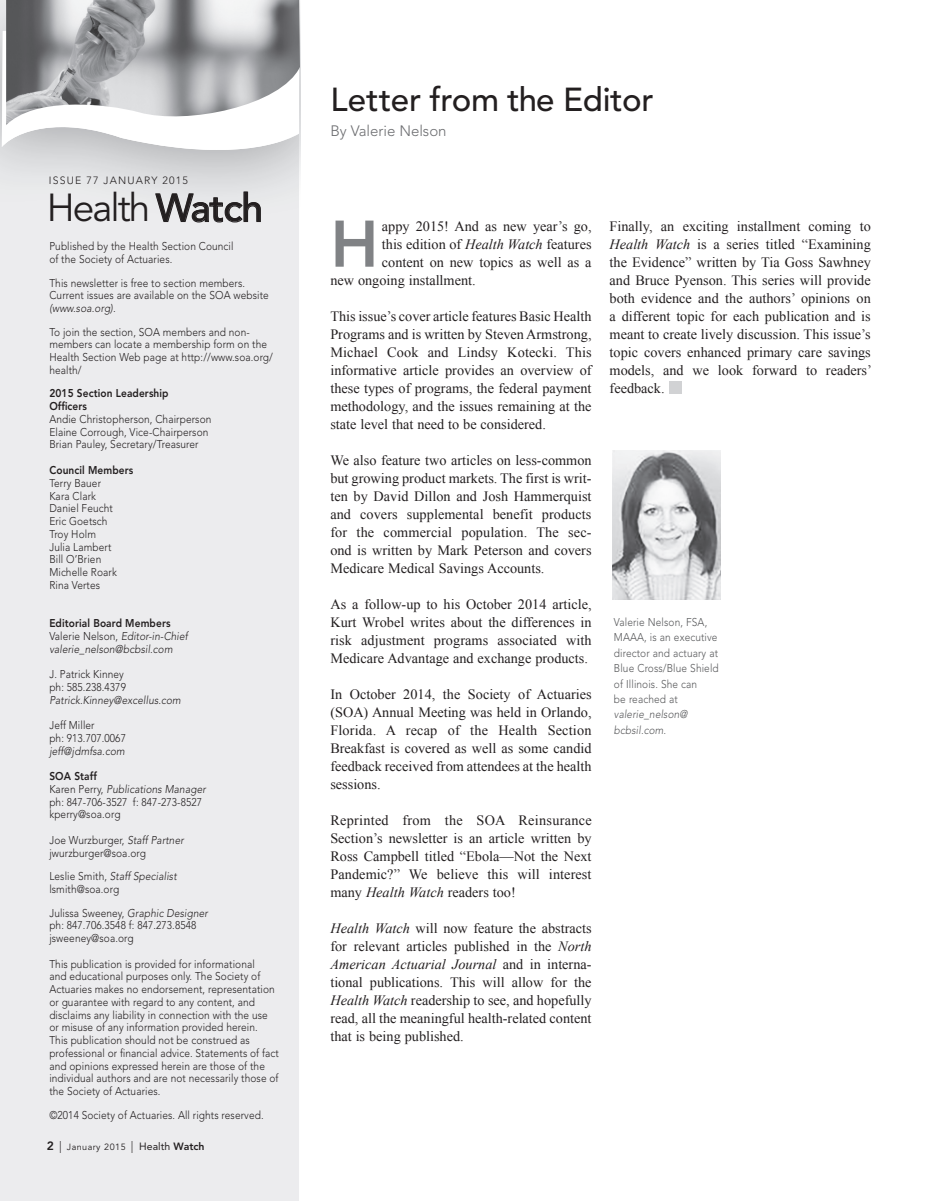
<style>
.page{position:relative;width:930px;height:1201px;background:#fff}
.page>*{position:absolute;margin:0;border:0;box-sizing:border-box;transform-origin:0 0}
.t1{font:800 65.1px "Avenir LT Std";color:#808285}
.t2{font:38.7px "Avenir LT Std";letter-spacing:-.05em;color:#231f20}
.t3{font:500 33px "Avenir LT Std";letter-spacing:-.01em;color:#231f20}
.t4{font:300 15px "Avenir LT Std";color:#6c6d70}
.t5{font:14.25px/18px "Times New Roman";color:#231f20;text-align:justify}
.t6{font:300 11.25px/12.8px "Avenir LT Std";letter-spacing:.01em;color:#231f20;scale:.9 1}
.t7{font:italic 300 11.25px/12.8px "Avenir LT Std";letter-spacing:.01em;color:#231f20;scale:.9 1}
.t8{font:300 11.25px/15.5px "Avenir LT Std";letter-spacing:.01em;color:#57585a;scale:.9 1}
.t9{font:800 11.25px/12.8px "Avenir LT Std";letter-spacing:.01em;color:#231f20;scale:.9 1}
.t10{font:italic 300 11.25px/15.5px "Avenir LT Std";letter-spacing:.01em;color:#57585a;scale:.9 1}
.t11{font:300 10.5px "Avenir LT Std";letter-spacing:.11em;color:#231f20}
.t12{font:9px "Avenir LT Std";letter-spacing:.05em;color:#231f20}
.s1{font-weight:500}
.s2{font-weight:800;font-style:normal}
.s3{font-style:normal}
.s4{font-weight:800}
.s5{font-style:italic}
.s6{font-weight:800;font-size:12px}
.s7{font-weight:300;font-size:12px}
.s8{font-size:10.5px}
.s9{font-weight:800;font-size:10.5px}
</style>
<div class="page">
<img style="left:612px;top:451px;width:108px;height:148px">
<div style="left:0;top:0;width:299px;height:1200px;background:#ececee"></div>
<svg style="left:2px;top:31px;width:297px;height:128px;background:#e3e4e5"></svg>
<img style="left:6px;top:0;width:294px;height:125px">
<svg style="left:154px;top:191px;width:107px;height:32px"></svg>
<div style="left:668px;top:381px;width:13px;height:13px;background:#d1d2d4"></div>
<p class="t11" style="left:49px;top:175px;width:140px">ISSUE 77 JANUARY 2015</p>
<h2 class="t2" style="left:47px;top:186px;width:218px">Health <span class="s1">Watch</span></h2>
<p class="t6" style="left:49px;top:240px;width:206px">Published by the Health Section Council of the Society of Actuaries.</p>
<p class="t6" style="left:49px;top:276px;width:245px">This newsletter is free to section members.<br>Current issues are available on the SOA website</p>
<p class="t7" style="left:49px;top:302px;width:75px">(www.soa.org).</p>
<p class="t6" style="left:49px;top:325px;width:250px">To join the section, SOA members and non&shy;members can locate a membership form on the Health Section Web page at http://www.soa.org/ health/</p>
<p class="t9" style="left:49px;top:387px;width:134px">2015 Section Leadership<br>Officers</p>
<p class="t6" style="left:49px;top:413px;width:181px">Andie Christopherson, Chairperson<br>Elaine Corrough, Vice-Chairperson<br>Brian Pauley, Secretary/Treasurer</p>
<p class="t9" style="left:49px;top:463px;width:95px">Council Members</p>
<p class="t6" style="left:49px;top:476px;width:77px">Terry Bauer<br>Kara Clark<br>Daniel Feucht<br>Eric Goetsch<br>Troy Holm<br>Julia Lambert<br>Bill O’Brien<br>Michelle Roark<br>Rina Vertes</p>
<p class="t7" style="left:49px;top:617px;width:155px"><span class="s2">Editorial Board Members<br></span><span class="s3">Valerie Nelson,</span> Editor-in-Chief valerie_nelson@bcbsil.com</p>
<p class="t6" style="left:49px;top:667px;width:87px">J. Patrick Kinney ph: 585.238.4379</p>
<p class="t7" style="left:49px;top:693px;width:148px">Patrick.Kinney@excellus.com</p>
<p class="t6" style="left:49px;top:718px;width:87px">Jeff Miller<br>ph: 913.707.0067</p>
<p class="t7" style="left:49px;top:744px;width:85px">jeff@jdmfsa.com</p>
<p class="t6" style="left:49px;top:769px;width:175px"><span class="s4">SOA Staff<br></span>Karen Perry, <span class="s5">Publications Manager </span>ph: 847-706-3527 f: 847-273-8527 kperry@soa.org</p>
<p class="t6" style="left:49px;top:833px;width:151px">Joe Wurzburger, <span class="s5">Staff Partner </span>jwurzburger@soa.org</p>
<p class="t6" style="left:49px;top:869px;width:143px">Leslie Smith, <span class="s5">Staff Specialist </span>lsmith@soa.org</p>
<p class="t6" style="left:49px;top:906px;width:177px">Julissa Sweeney, <span class="s5">Graphic Designer </span>ph: 847.706.3548 f: 847.273.8548 jsweeney@soa.org</p>
<p class="t6" style="left:49px;top:957px;width:256px">This publication is provided for informational<br>and educational purposes only. The Society of Actuaries makes no endorsement, representation or guarantee with regard to any content, and disclaims any liability in connection with the use or misuse of any information provided herein.<br>This publication should not be construed as professional or financial advice. Statements of fact and opinions expressed herein are those of the individual authors and are not necessarily those of the Society of Actuaries.</p>
<p class="t6" style="left:49px;top:1108px;width:239px">©2014 Society of Actuaries. All rights reserved.</p>
<p class="t12" style="left:47px;top:1141px;width:159px"><span class="s6">2</span> <span class="s7">|</span> January 2015 <span class="s7">|</span> <span class="s8">Health</span> <span class="s9">Watch</span></p>
<h3 class="t3" style="left:330px;top:80px;width:325px">Letter from the Editor</h3>
<p class="t4" style="left:330px;top:122px;width:118px">By Valerie Nelson</p>
<h1 class="t1" style="left:330px;top:205px;width:50px">H</h1>
<p class="t5" style="left:382px;top:217px;width:211px">appy 2015! And as new year’s go,</p>
<p class="t5" style="left:382px;top:235px;width:211px">this edition of <span class="s5">Health Watch</span> features</p>
<p class="t5" style="left:382px;top:253px;width:211px">content on new topics as well as a</p>
<p class="t5" style="left:330px;top:271px;width:147px">new ongoing installment.</p>
<p class="t5" style="left:330px;top:307px;width:263px">This issue’s cover article features Basic Health Programs and is written by Steven Armstrong, Michael Cook and Lindsy Kotecki. This informative article provides an overview of these types of programs, the federal payment methodology, and the issues remaining at the state level that need to be considered.</p>
<p class="t5" style="left:330px;top:451px;width:263px">We also feature two articles on less-common but growing product markets. The first is writ&shy;ten by David Dillon and Josh Hammerquist and covers supplemental benefit products for the commercial population. The sec&shy;ond is written by Mark Peterson and covers Medicare Medical Savings Accounts.</p>
<p class="t5" style="left:330px;top:595px;width:263px">As a follow-up to his October 2014 article, Kurt Wrobel writes about the differences in risk adjustment programs associated with Medicare Advantage and exchange products.</p>
<p class="t5" style="left:330px;top:684px;width:263px">In October 2014, the Society of Actuaries (SOA) Annual Meeting was held in Orlando, Florida. A recap of the Health Section Breakfast is covered as well as some candid feedback received from attendees at the health sessions.</p>
<p class="t5" style="left:330px;top:810px;width:263px">Reprinted from the SOA Reinsurance Section’s newsletter is an article written by Ross Campbell titled “Ebola—Not the Next Pandemic?” We believe this will interest many <span class="s5">Health Watch</span> readers too!</p>
<p class="t5" style="left:330px;top:918px;width:263px"><span class="s5">Health Watch</span> will now feature the abstracts for relevant articles published in the <span class="s5">North American Actuarial Journal</span> and in interna&shy;tional publications. This will allow for the <span class="s5">Health Watch</span> readership to see, and hope fully read, all the meaningful health-related content that is being published.</p>
<p class="t5" style="left:609px;top:216px;width:264px">Finally, an exciting installment coming to <span class="s5">Health Watch</span> is a series titled “Examining the Evidence” written by Tia Goss Sawhney and Bruce Pyenson. This series will provide both evidence and the authors’ opinions on a different topic for each publication and is meant to create lively discussion. This issue’s topic covers enhanced primary care savings models, and we look forward to readers’ feedback.</p>
<p class="t8" style="left:614px;top:614px;width:118px">Valerie Nelson, FSA,<br>MAAA, is an executive director and actuary at<br>Blue Cross/Blue Shield of Illinois. She can<br>be reached at</p>
<p class="t10" style="left:614px;top:707px;width:83px">valerie_nelson@ bcbsil.com.</p>
</div>
